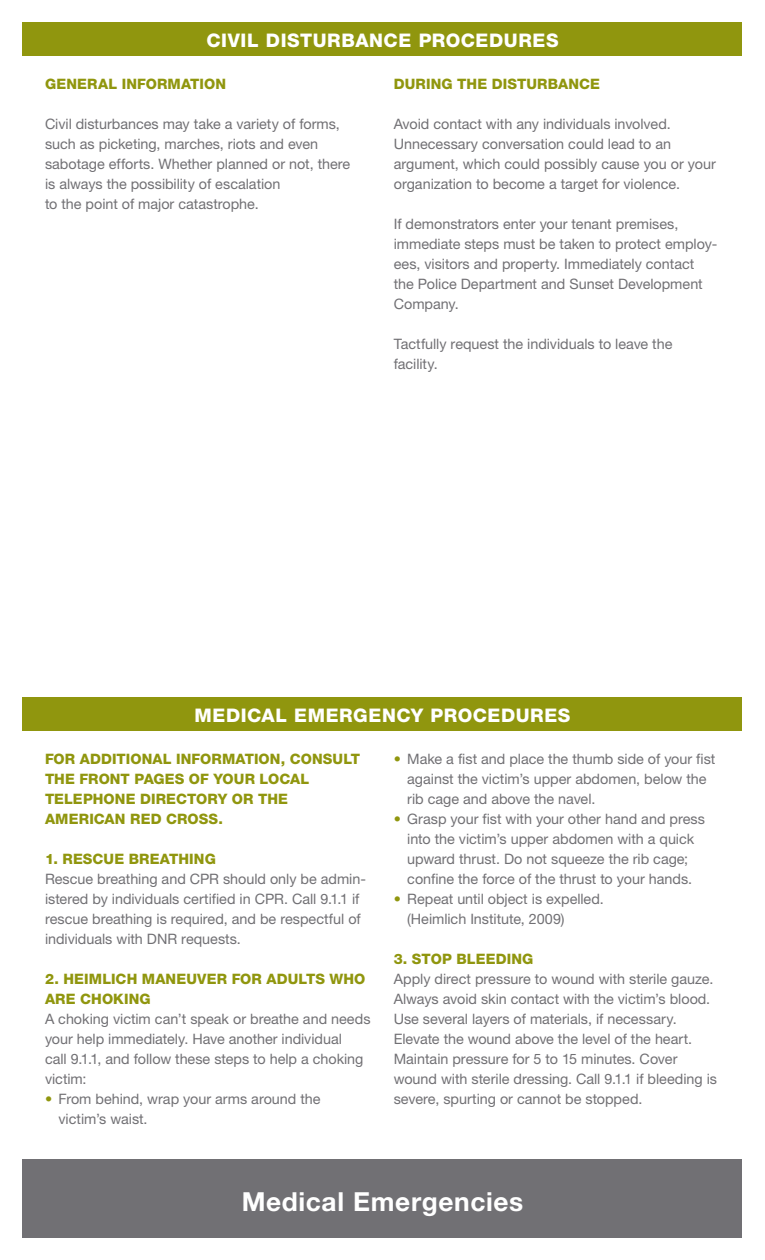
<style>
.page{position:relative;width:765px;height:1260px;background:#fff}
.page>*{position:absolute;margin:0;border:0;box-sizing:border-box;transform-origin:0 0}
.Headline_22pt{font:700 26.25px "Helvetica Neue LT Std";letter-spacing:.025em;color:#fff}
.bar_head{font:800 18.75px "Helvetica Neue LT Std";letter-spacing:.03em;color:#fff}
.main_fp{font:14.38px/20px "Helvetica Neue LT Std";color:#717074}
.main_fp-2{font:800 14.38px/20px "Helvetica Neue LT Std";letter-spacing:.01em;color:#90960e}
.main_head{font:800 14.38px "Helvetica Neue LT Std";letter-spacing:.01em;color:#90960e}
.s1{color:#90960e}
</style>
<div class="page">
<div style="left:22px;top:1159px;width:720px;height:79px;background:#717074"></div>
<div style="left:22px;top:698px;width:720px;height:33px;background:#90960e"></div>
<div style="left:22px;top:23px;width:720px;height:33px;background:#90960e"></div>
<p class="bar_head" style="left:206px;top:29px;width:354px">CIVIL DISTURBANCE PROCEDURES</p>
<p class="main_head" style="left:45px;top:75px;width:183px">GENERAL INFORMATION</p>
<p class="main_fp" style="left:45px;top:114px;width:307px">Civil disturbances may take a variety of forms, such as picketing, marches, riots and even sabotage efforts. Whether planned or not, there is always the possibility of escalation<br>to the point of major catastrophe.</p>
<p class="main_head" style="left:394px;top:75px;width:208px">DURING THE DISTURBANCE</p>
<p class="main_fp" style="left:394px;top:114px;width:324px">Avoid contact with any individuals involved.<br>Unnecessary conversation could lead to an argument, which could possibly cause you or your organization to become a target for violence.</p>
<p class="main_fp" style="left:394px;top:214px;width:325px">If demonstrators enter your tenant premises, immediate steps must be taken to protect employ&shy;ees, visitors and property. Immediately contact the Police Department and Sunset Development Company.</p>
<p class="main_fp" style="left:394px;top:334px;width:280px">Tactfully request the individuals to leave the facility.</p>
<p class="bar_head" style="left:195px;top:704px;width:377px">MEDICAL EMERGENCY PROCEDURES</p>
<p class="main_fp-2" style="left:45px;top:749px;width:317px">FOR ADDITIONAL INFORMATION, CONSULT<br>THE FRONT PAGES OF YOUR LOCAL</p>
<p class="main_fp-2" style="left:45px;top:789px;width:245px">TELEPHONE DIRECTORY OR THE<br>AMERICAN RED CROSS.</p>
<p class="main_fp-2" style="left:45px;top:849px;width:172px">1. RESCUE BREATHING</p>
<p class="main_fp" style="left:45px;top:869px;width:322px">Rescue breathing and CPR should only be admin&shy;istered by individuals certified in CPR. Call 9.1.1 if rescue breathing is required, and be respectful of individuals with DNR requests.</p>
<p class="main_fp-2" style="left:45px;top:969px;width:322px">2. HEIMLICH MANEUVER FOR ADULTS WHO<br>ARE CHOKING</p>
<p class="main_fp" style="left:45px;top:1009px;width:327px">A choking victim can’t speak or breathe and needs your help immediately. Have another individual<br>call 9.1.1, and follow these steps to help a choking victim:</p>
<p class="main_fp" style="left:58px;top:1089px;width:264px;text-indent:-13px"><span class="s1">•</span> From behind, wrap your arms around the victim’s waist.</p>
<p class="main_fp" style="left:407px;top:749px;width:310px;text-indent:-13px"><span class="s1">•</span> Make a fist and place the thumb side of your fist against the victim’s upper abdomen, below the rib cage and above the navel.</p>
<p class="main_fp" style="left:394px;top:809px;width:313px;text-align:center"><span class="s1">•</span> Grasp your fist with your other hand and press into the victim’s upper abdomen with a quick upward thrust. Do not squeeze the rib cage; confine the force of the thrust to your hands.</p>
<p class="main_fp" style="left:394px;top:889px;width:212px"><span class="s1">•</span> Repeat until object is expelled.</p>
<p class="main_fp" style="left:407px;top:909px;width:159px">(Heimlich Institute, 2009)</p>
<p class="main_fp-2" style="left:394px;top:949px;width:141px">3. STOP BLEEDING</p>
<p class="main_fp" style="left:394px;top:969px;width:325px">Apply direct pressure to wound with sterile gauze.<br>Always avoid skin contact with the victim’s blood.<br>Use several layers of materials, if necessary.<br>Elevate the wound above the level of the heart.<br>Maintain pressure for 5 to 15 minutes. Cover wound with sterile dressing. Call 9.1.1 if bleeding is severe, spurting or cannot be stopped.</p>
<p class="Headline_22pt" style="left:242px;top:1186px;width:283px">Medical Emergencies</p>
</div>
